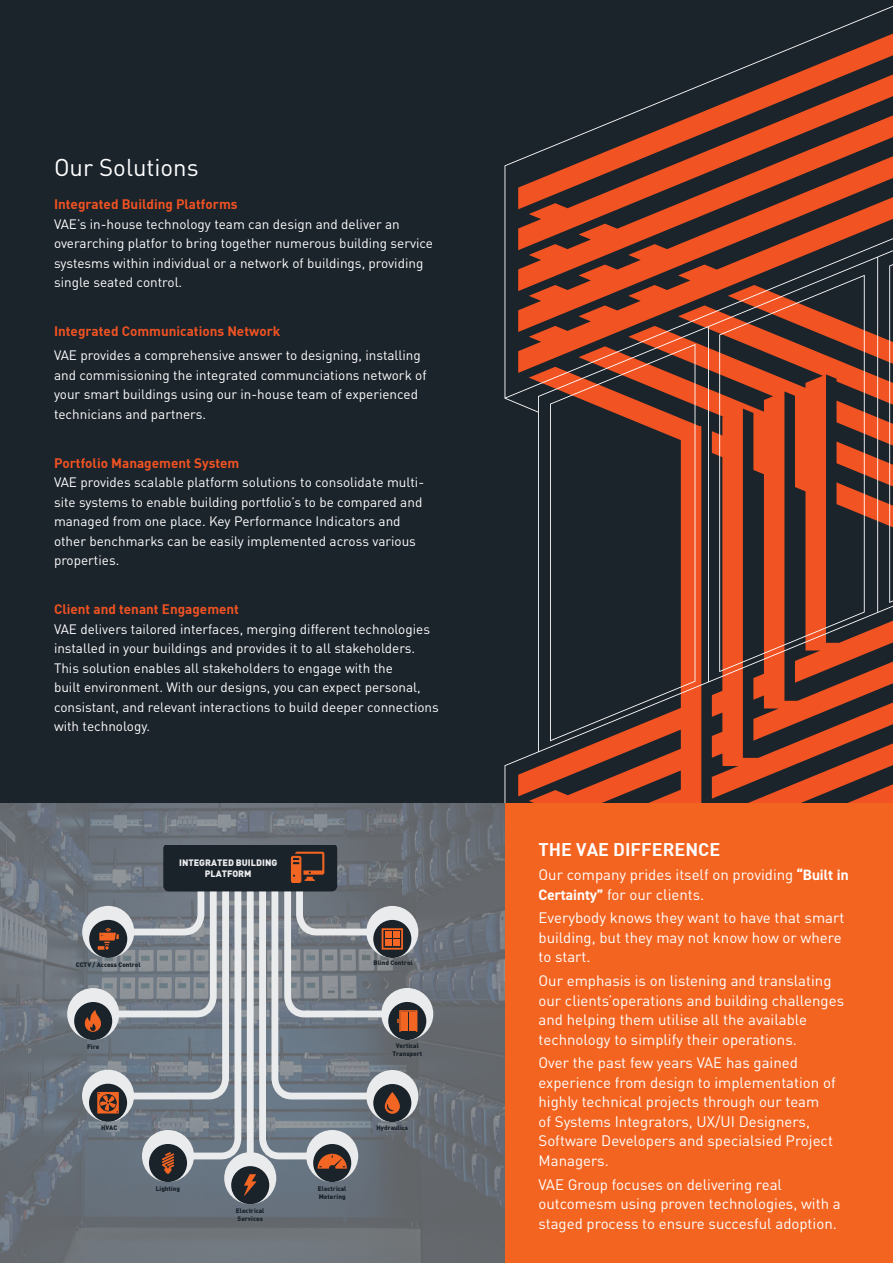
<style>
.page{position:relative;width:893px;height:1263px;background:#1b232b}
.page>*{position:absolute;margin:0;border:0;box-sizing:border-box;transform-origin:0 0}
.t1{font:24px "DINOT";color:#fff}
.t2{font:18px "DIN Bold";color:#fff}
.t3{font:15px/19.5px "DINOT";color:#fff}
.t4{font:13.5px/19.5px "DINOT";color:#fff}
.t5{font:13.5px "DIN Bold";color:#f15322}
.t6{font:900 9.15px/10.9px "DIN";color:#eaebec;text-align:center}
.t7{font:900 6.45px/7.6px "DIN";color:#1a222a}
.s1{font-family:"DIN2014";font-weight:700}
</style>
<div class="page">
<svg style="left:504px;top:6px;width:389px;height:798px"></svg>
<svg style="left:550px;top:344px;width:145px;height:397px"></svg>
<svg style="left:728px;top:264px;width:165px;height:339px"></svg>
<div style="left:504px;top:804px;width:389px;height:459px;background:#f36421"></div>
<svg style="left:0;top:804px;width:504px;height:459px;background:#697077"></svg>
<div style="left:67px;top:988px;width:52px;height:52px;background:#eaebec;border-radius:50%"></div>
<div style="left:381px;top:988px;width:52px;height:52px;background:#eaebec;border-radius:50%"></div>
<div style="left:74px;top:1002px;width:38px;height:38px;background:#1a222a;border-radius:50%"></div>
<div style="left:231px;top:1166px;width:38px;height:38px;background:#1a222a;border-radius:50%"></div>
<div style="left:388px;top:1002px;width:38px;height:38px;background:#1a222a;border-radius:50%"></div>
<svg style="left:85px;top:846px;width:332px;height:350px;background:#7e8288"></svg>
<h1 class="t1" style="left:54px;top:152px;width:146px">Our Solutions</h1>
<p class="t5" style="left:54px;top:196px;width:185px">Integrated Building Platforms</p>
<p class="t4" style="left:54px;top:214px;width:381px">VAE’s in-house technology team can design and deliver an overarching platfor to bring together numerous building service systesms within individual or a network of buildings, providing single seated control.</p>
<p class="t5" style="left:54px;top:323px;width:228px">Integrated Communications Network</p>
<p class="t4" style="left:54px;top:345px;width:374px">VAE provides a comprehensive answer to designing, installing and commissioning the integrated communciations network of your smart buildings using our in-house team of experienced technicians and partners.</p>
<p class="t5" style="left:54px;top:454px;width:187px">Portfolio Management System</p>
<p class="t4" style="left:54px;top:472px;width:372px">VAE provides scalable platform solutions to consolidate multi&shy;site systems to enable building portfolio’s to be compared and managed from one place. Key Performance Indicators and other benchmarks can be easily implemented across various properties.</p>
<p class="t5" style="left:54px;top:600px;width:187px">Client and tenant Engagement</p>
<p class="t4" style="left:54px;top:619px;width:386px">VAE delivers tailored interfaces, merging different technologies installed in your buildings and provides it to all stakeholders.<br>This solution enables all stakeholders to engage with the<br>built environment. With our designs, you can expect personal, consistant, and relevant interactions to build deeper connections with technology.</p>
<p class="t6" style="left:179px;top:856px;width:100px">INTEGRATED BUILDING<br>PLATFORM</p>
<p class="t7" style="left:76px;top:960px;width:66px">CCTV / Access Control</p>
<p class="t7" style="left:374px;top:959px;width:41px">Blind Control</p>
<p class="t7" style="left:87px;top:1042px;width:14px">Fire</p>
<p class="t7" style="left:392px;top:1042px;width:31px;text-align:center">Vertical<br>Transport</p>
<p class="t7" style="left:101px;top:1123px;width:18px">HVAC</p>
<p class="t7" style="left:376px;top:1123px;width:33px">Hydraulics</p>
<p class="t7" style="left:156px;top:1185px;width:26px">Lighting</p>
<p class="t7" style="left:318px;top:1185px;width:30px">Electrical<br>Metering</p>
<p class="t7" style="left:236px;top:1207px;width:30px">Electrical<br>Services</p>
<h2 class="t2" style="left:538px;top:838px;width:183px">THE VAE DIFFERENCE</h2>
<p class="t3" style="left:538px;top:865px;width:312px">Our company prides itself on providing <span class="s1">“Built in<br>Certainty”</span> for our clients.</p>
<p class="t3" style="left:538px;top:908px;width:307px">Everybody knows they want to have that smart building, but they may not know how or where to start.</p>
<p class="t3" style="left:538px;top:971px;width:307px">Our emphasis is on listening and translating our clients’operations and building challenges and helping them utilise all the available technology to simplify their operations.</p>
<p class="t3" style="left:538px;top:1053px;width:299px">Over the past few years VAE has gained experience from design to implementation of highly technical projects through our team of Systems Integrators, UX/UI Designers, Software Developers and specialsied Project Managers.</p>
<p class="t3" style="left:538px;top:1174px;width:304px">VAE Group focuses on delivering real outcomesm using proven technologies, with a staged process to ensure succesful adoption.</p>
</div>
